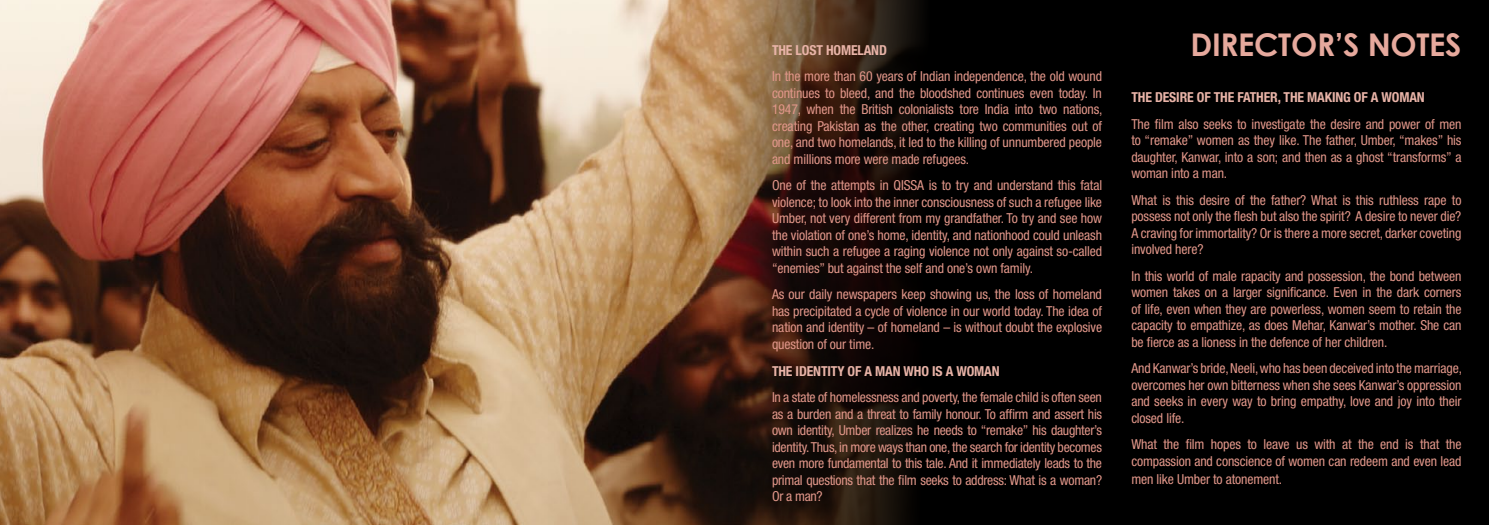
<style>
.page{position:relative;width:1489px;height:525px;background:#fff}
.page>*{position:absolute;margin:0;border:0;box-sizing:border-box;transform-origin:0 0}
.t1{font:700 31.25px "Century Gothic";letter-spacing:-.01em;color:#e6a99d}
.t2{font:condensed 13.75px/16.5px "Helvetica Neue";letter-spacing:-.01em;color:#e19689;text-align:justify}
.t3{font:700 condensed 13.75px "Helvetica Neue";letter-spacing:-.01em;color:#e8b3a7}
</style>
<div class="page">
<img style="left:0;top:0;width:547px;height:524px">
<div style="left:983px;top:0;width:505px;height:524px;background:#000"></div>
<svg style="left:547px;top:0;width:436px;height:524px"></svg>
<p class="t3" style="left:772px;top:41px;width:116px">THE LOST HOMELAND</p>
<p class="t2" style="left:772px;top:68px;width:332px">In the more than 60 years of Indian independence, the old wound continues to bleed, and the bloodshed continues even today. In 1947, when the British colonialists tore India into two nations, creating Pakistan as the other, creating two communities out of one, and two homelands, it led to the killing of unnumbered people and millions more were made refugees.</p>
<p class="t2" style="left:772px;top:177px;width:136px">One of the attempts in Qissa</p>
<p class="t2" style="left:772px;top:177px;width:331px;text-indent:157px">is to try and understand this fatal violence; to look into the inner consciousness of such a refugee like Umber, not very different from my grandfather. To try and see how the violation of one’s home, identity, and nationhood could unleash within such a refugee a raging violence not only against so-called “enemies” but against the self and one’s own family.</p>
<p class="t2" style="left:772px;top:286px;width:331px">As our daily newspapers keep showing us, the loss of homeland has precipitated a cycle of violence in our world today. The idea of nation and identity – of homeland – is without doubt the explosive question of our time.</p>
<p class="t3" style="left:772px;top:362px;width:229px">THE IDENTITY OF A MAN WHO IS A WOMAN</p>
<p class="t2" style="left:772px;top:388px;width:331px">In a state of homelessness and poverty, the female child is often seen as a burden and a threat to family honour. To affirm and assert his own identity, Umber realizes he needs to “remake” his daughter’s identity. Thus, in more ways than one, the search for identity becomes even more fundamental to this tale. And it immediately leads to the primal questions that the film seeks to address: What is a woman?<br>Or a man?</p>
<h1 class="t1" style="left:1190px;top:25px;width:254px">DIRECTOR’S NOTES</h1>
<p class="t3" style="left:1131px;top:89px;width:295px">THE DESIRE OF THE FATHER, THE MAKING OF A WOMAN</p>
<p class="t2" style="left:1131px;top:115px;width:331px">The film also seeks to investigate the desire and power of men to “remake” women as they like. The father, Umber, “makes” his daughter, Kanwar, into a son; and then as a ghost “transforms” a woman into a man.</p>
<p class="t2" style="left:1131px;top:191px;width:331px">What is this desire of the father? What is this ruthless rape to possess not only the flesh but also the spirit? A desire to never die?<br>A craving for immortality? Or is there a more secret, darker coveting involved here?</p>
<p class="t2" style="left:1131px;top:267px;width:331px">In this world of male rapacity and possession, the bond between women takes on a larger significance. Even in the dark corners of life, even when they are powerless, women seem to retain the capacity to empathize, as does Mehar, Kanwar’s mother. She can be fierce as a lioness in the defence of her children.</p>
<p class="t2" style="left:1131px;top:360px;width:332px">And Kanwar’s bride, Neeli, who has been deceived into the marriage, overcomes her own bitterness when she sees Kanwar’s oppression and seeks in every way to bring empathy, love and joy into their closed life.</p>
<p class="t2" style="left:1131px;top:436px;width:331px">What the film hopes to leave us with at the end is that the compassion and conscience of women can redeem and even lead</p>
<p class="t2" style="left:1131px;top:470px;width:152px">men like Umber to atonement.</p>
</div>
